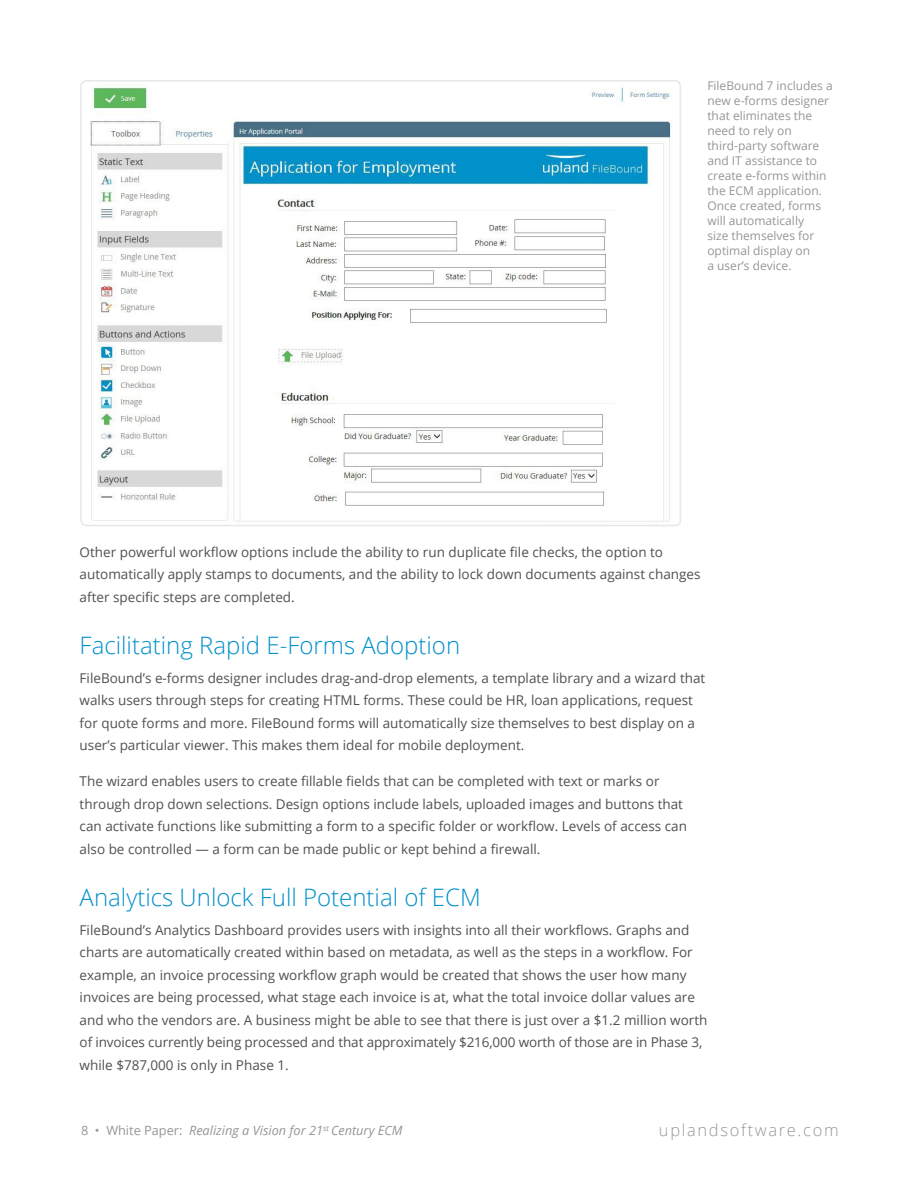
<style>
.page{position:relative;width:918px;height:1188px;background:#fff}
.page>*{position:absolute;margin:0;border:0;box-sizing:border-box;transform-origin:0 0}
.t1{font:300 24px "Open Sans";color:#0090ca}
.t2{font:300 16.5px "Open Sans";letter-spacing:.1em;color:#969696}
.t3{font:13.5px/22.5px "Open Sans";color:#505050}
.t4{font:italic 12.75px "Open Sans";color:#969696}
.t5{font:12px/15px "Open Sans";color:#969696}
.s1{font-style:normal}
</style>
<div class="page">
<img style="left:90px;top:86px;width:590px;height:439px">
<div style="left:80px;top:80px;width:601px;height:446px;border:2px solid #e6e7e8;border-radius:5px"></div>
<p class="t5" style="left:707px;top:78px;width:127px">FileBound 7 includes a new e-forms designer that eliminates the need to rely on third-party software and IT assistance to create e-forms within the ECM application.<br>Once created, forms will automatically<br>size themselves for optimal display on<br>a user’s device.</p>
<p class="t3" style="left:80px;top:540px;width:622px">Other powerful workflow options include the ability to run duplicate file checks, the option to automatically apply stamps to documents, and the ability to lock down documents against changes after specific steps are completed.</p>
<h1 class="t1" style="left:80px;top:628px;width:382px">Facilitating Rapid E-Forms Adoption</h1>
<p class="t3" style="left:80px;top:666px;width:627px">FileBound’s e-forms designer includes drag-and-drop elements, a template library and a wizard that walks users through steps for creating HTML forms. These could be HR, loan applications, request for quote forms and more. FileBound forms will automatically size themselves to best display on a user’s particular viewer. This makes them ideal for mobile deployment.</p>
<p class="t3" style="left:80px;top:770px;width:609px">The wizard enables users to create fillable fields that can be completed with text or marks or through drop down selections. Design options include labels, uploaded images and buttons that can activate functions like submitting a form to a specific folder or workflow. Levels of access can also be controlled — a form can be made public or kept behind a firewall.</p>
<h1 class="t1" style="left:80px;top:880px;width:403px">Analytics Unlock Full Potential of ECM</h1>
<p class="t3" style="left:80px;top:918px;width:629px">FileBound’s Analytics Dashboard provides users with insights into all their workflows. Graphs and charts are automatically created within based on metadata, as well as the steps in a workflow. For example, an invoice processing workflow graph would be created that shows the user how many invoices are being processed, what stage each invoice is at, what the total invoice dollar values are and who the vendors are. A business might be able to see that there is just over a $1.2 million worth of invoices currently being processed and that approximately $216,000 worth of those are in Phase 3, while $787,000 is only in Phase 1.</p>
<p class="t4" style="left:81px;top:1122px;width:323px"><span class="s1">8 • White Paper:</span> Realizing a Vision for 21<sup>st</sup> Century ECM</p>
<p class="t2" style="left:659px;top:1119px;width:181px">uplandsoftware.com</p>
</div>
